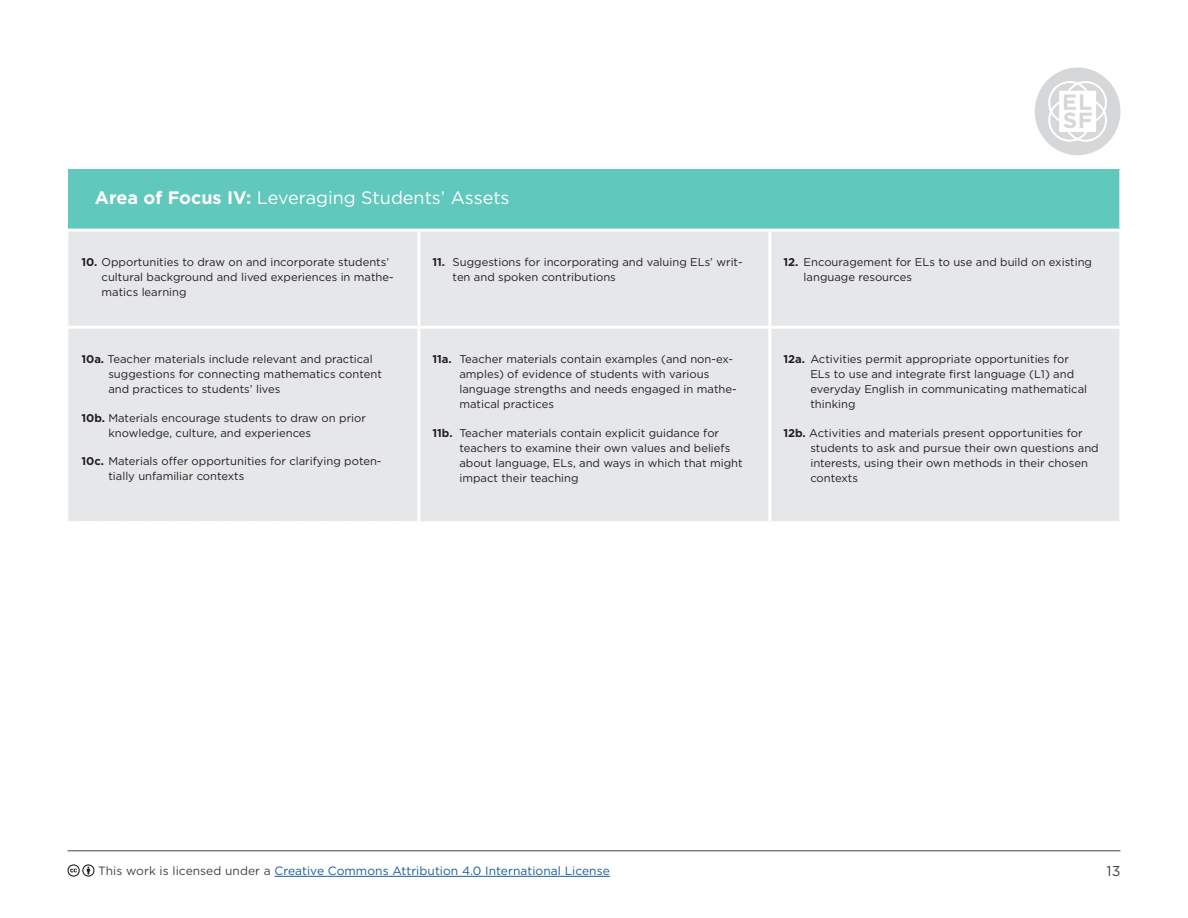
<style>
.page{position:relative;width:1188px;height:918px;background:#fff}
.page>*{position:absolute;margin:0;border:0;box-sizing:border-box;transform-origin:0 0}
.t1{font:18px "Gotham";color:#fff}
.t2{font:14.25px "Gotham";color:#414243}
.t3{font:12px "Gotham";letter-spacing:.005em;color:#175d9e}
.t4{font:11.25px/15px "Gotham";color:#231f20}
.s1{font-weight:700}
.s2{color:#414243}
</style>
<div class="page">
<hr style="left:68px;top:851px;width:1052px;height:1px;background:#414243">
<svg style="left:1035px;top:68px;width:85px;height:87px"></svg>
<hr style="left:275px;top:876px;width:335px;height:1px;background:#175d9e">
<svg style="left:68px;top:864px;width:26px;height:13px"></svg>
<div style="left:68px;top:169px;width:1053px;height:61px;background:#60c8bc"></div>
<div style="left:69px;top:232px;width:1050px;height:289px;background:#e6e7e9"></div>
<hr style="left:1119px;top:169px;width:3px;height:60px;background:#fff">
<hr style="left:417px;top:232px;width:3px;height:94px;background:#fff">
<hr style="left:68px;top:326px;width:351px;height:3px;background:#fff">
<hr style="left:417px;top:329px;width:3px;height:192px;background:#fff">
<hr style="left:68px;top:229px;width:351px;height:3px;background:#fff">
<hr style="left:419px;top:229px;width:351px;height:3px;background:#fff">
<hr style="left:770px;top:229px;width:352px;height:3px;background:#fff">
<svg style="left:68px;top:520px;width:349px;height:1px"></svg>
<hr style="left:768px;top:232px;width:3px;height:94px;background:#fff">
<hr style="left:768px;top:329px;width:3px;height:192px;background:#fff">
<hr style="left:419px;top:326px;width:351px;height:3px;background:#fff">
<hr style="left:770px;top:326px;width:352px;height:3px;background:#fff">
<h1 class="t1" style="left:95px;top:186px;width:416px"><span class="s1">Area of Focus IV:</span> Leveraging Students’ Assets</h1>
<p class="t4" style="left:102px;top:254px;width:294px;text-indent:-20px"><span class="s1">10.</span> Opportunities to draw on and incorporate students’ cultural background and lived experiences in mathe&shy;matics learning</p>
<p class="t4" style="left:453px;top:254px;width:292px;text-indent:-20px"><span class="s1">11.</span> Suggestions for incorporating and valuing ELs’ writ&shy;ten and spoken contributions</p>
<p class="t4" style="left:804px;top:254px;width:290px;text-indent:-20px"><span class="s1">12.</span> Encouragement for ELs to use and build on existing language resources</p>
<p class="t4" style="left:108px;top:352px;width:275px;text-indent:-27px"><span class="s1">10a.</span> Teacher materials include relevant and practical suggestions for connecting mathematics content and practices to students’ lives</p>
<p class="t4" style="left:108px;top:410px;width:259px;text-indent:-27px"><span class="s1">10b.</span> Materials encourage students to draw on prior knowledge, culture, and experiences</p>
<p class="t4" style="left:108px;top:453px;width:275px;text-indent:-27px"><span class="s1">10c.</span> Materials offer opportunities for clarifying poten&shy;tially unfamiliar contexts</p>
<p class="t4" style="left:459px;top:351px;width:279px;text-indent:-27px"><span class="s1">11a.</span> Teacher materials contain examples (and non-ex&shy;amples) of evidence of students with various language strengths and needs engaged in mathe&shy;matical practices</p>
<p class="t4" style="left:459px;top:425px;width:285px;text-indent:-27px"><span class="s1">11b.</span> Teacher materials contain explicit guidance for teachers to examine their own values and beliefs about language, ELs, and ways in which that might impact their teaching</p>
<p class="t4" style="left:810px;top:351px;width:278px;text-indent:-27px"><span class="s1">12a.</span> Activities permit appropriate opportunities for ELs to use and integrate first language (L1) and everyday English in communicating mathematical thinking</p>
<p class="t4" style="left:810px;top:425px;width:290px;text-indent:-27px"><span class="s1">12b.</span> Activities and materials present opportunities for students to ask and pursue their own questions and interests, using their own methods in their chosen contexts</p>
<p class="t3" style="left:98px;top:863px;width:513px"><span class="s2">This work is licensed under a</span> Creative Commons Attribution 4.0 International License</p>
<p class="t2" style="left:1107px;top:862px;width:15px">13</p>
</div>
